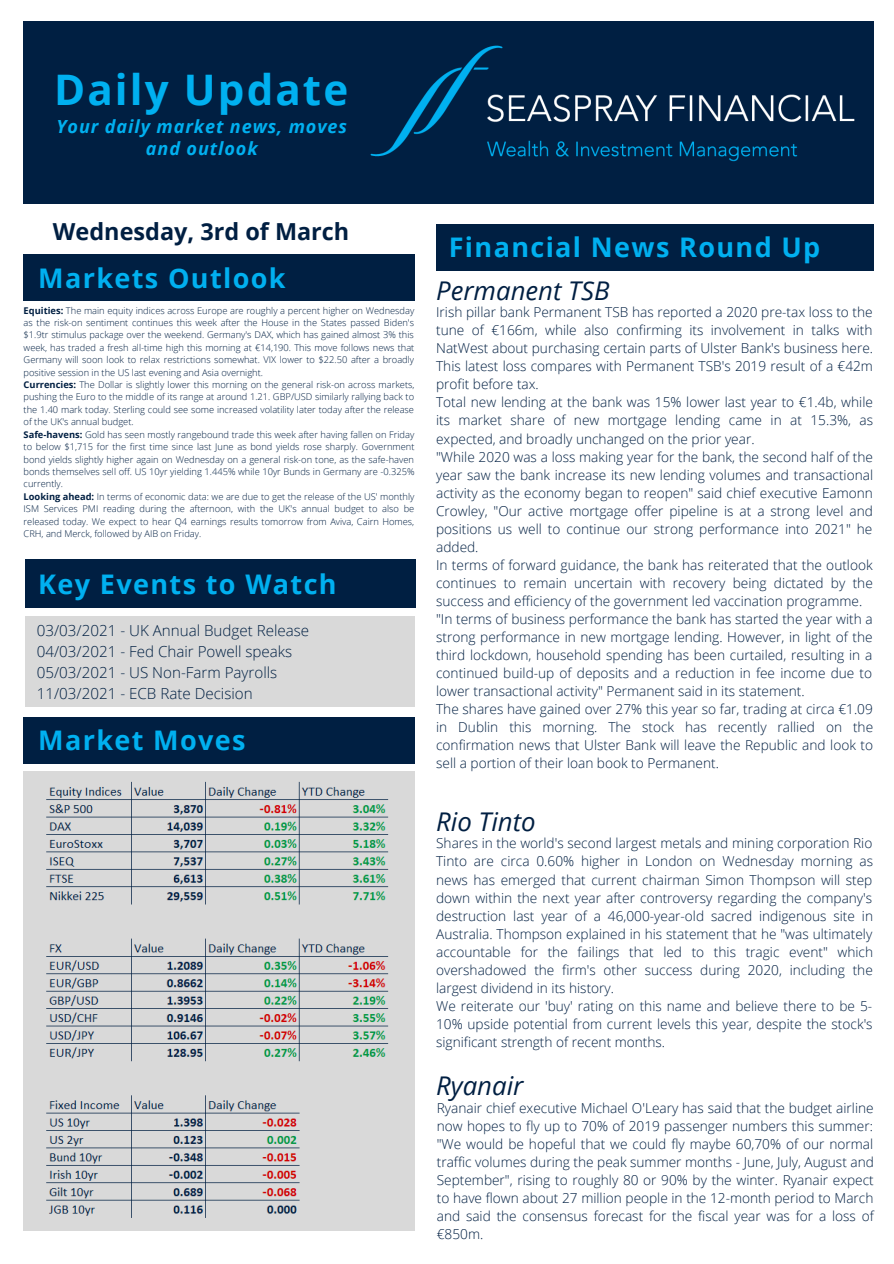
<style>
.page{position:relative;width:894px;height:1264px;background:#fff}
.page>*{position:absolute;margin:0;border:0;box-sizing:border-box;transform-origin:0 0}
.t1{font:700 42.15px "Open Sans";letter-spacing:.05em;color:#00b0f0}
.t2{font:700 27px "Open Sans";letter-spacing:.05em;color:#00b0f0}
.t3{font:italic 25.8px "Open Sans";color:#001f42}
.t4{font:700 23.4px "Open Sans";color:#001f42}
.t5{font:italic 700 18px/22px "Open Sans";letter-spacing:.05em;color:#00b0f0;text-align:center}
.t6{font:300 15.15px "Open Sans";color:#001f42}
.t7{font:300 13.65px/18px "Open Sans";color:#001f42;text-align:justify}
.t8{font:300 9.3px/12.5px "Open Sans";color:#001f42;text-align:justify}
.s1{font-weight:700}
</style>
<div class="page">
<div style="left:24px;top:21px;width:849px;height:182px;background:#001f42"></div>
<div style="left:24px;top:254px;width:390px;height:46px;background:#001f42"></div>
<div style="left:24px;top:717px;width:390px;height:46px;background:#001f42"></div>
<div style="left:436px;top:224px;width:437px;height:46px;background:#001f42"></div>
<div style="left:25px;top:616px;width:389px;height:90px;background:#d9d9d9"></div>
<img style="left:370px;top:45px;width:485px;height:117px">
<div style="left:25px;top:559px;width:390px;height:49px;background:#001f42"></div>
<img style="left:24px;top:771px;width:390px;height:458px">
<p class="t1" style="left:54px;top:60px;width:295px">Daily Update</p>
<p class="t5" style="left:56px;top:115px;width:292px">Your daily market news, moves and outlook</p>
<p class="t4" style="left:53px;top:215px;width:298px">Wednesday, 3rd of March</p>
<p class="t2" style="left:38px;top:259px;width:249px">Markets Outlook</p>
<p class="t8" style="left:24px;top:304px;width:392px"><span class="s1">Equities:</span> The main equity indices across Europe are roughly a percent higher on Wednesday as the risk-on sentiment continues this week after the House in the States passed Biden's $1.9tr stimulus package over the weekend. Germany's DAX, which has gained almost 3% this week, has traded a fresh all-time high this morning at €14,190. This move follows news that Germany will soon look to relax restrictions somewhat. VIX lower to $22.50 after a broadly positive session in the US last evening and Asia overnight.</p>
<p class="t8" style="left:24px;top:378px;width:392px"><span class="s1">Currencies:</span> The Dollar is slightly lower this morning on the general risk-on across markets, pushing the Euro to the middle of its range at around 1.21. GBP/USD similarly rallying back to the 1.40 mark today. Sterling could see some increased volatility later today after the release of the UK's annual budget.</p>
<p class="t8" style="left:24px;top:428px;width:392px"><span class="s1">Safe-havens:</span> Gold has seen mostly rangebound trade this week after having fallen on Friday to below $1,715 for the first time since last June as bond yields rose sharply. Government bond yields slightly higher again on Wednesday on a general risk-on tone, as the safe-haven bonds themselves sell off. US 10yr yielding 1.445% while 10yr Bunds in Germany are -0.325% currently.</p>
<p class="t8" style="left:24px;top:490px;width:392px"><span class="s1">Looking ahead:</span> In terms of economic data: we are due to get the release of the US' monthly ISM Services PMI reading during the afternoon, with the UK's annual budget to also be released today. We expect to hear Q4 earnings results tomorrow from Aviva, Cairn Homes, CRH, and Merck, followed by AIB on Friday.</p>
<p class="t2" style="left:38px;top:565px;width:300px">Key Events to Watch</p>
<p class="t6" style="left:37px;top:619px;width:274px">03/03/2021 - UK Annual Budget Release</p>
<p class="t6" style="left:37px;top:640px;width:257px">04/03/2021 - Fed Chair Powell speaks</p>
<p class="t6" style="left:37px;top:661px;width:242px">05/03/2021 - US Non-Farm Payrolls</p>
<p class="t6" style="left:37px;top:682px;width:217px">11/03/2021 - ECB Rate Decision</p>
<p class="t2" style="left:38px;top:721px;width:209px">Market Moves</p>
<p class="t2" style="left:448px;top:228px;width:373px">Financial News Round Up</p>
<p class="t3" style="left:436px;top:272px;width:175px">Permanent TSB</p>
<p class="t7" style="left:436px;top:303px;width:438px">Irish pillar bank Permanent TSB has reported a 2020 pre-tax loss to the tune of €166m, while also confirming its involvement in talks with NatWest about purchasing certain parts of Ulster Bank's business here.<br>This latest loss compares with Permanent TSB's 2019 result of a €42m profit before tax.</p>
<p class="t7" style="left:436px;top:393px;width:438px">Total new lending at the bank was 15% lower last year to €1.4b, while its market share of new mortgage lending came in at 15.3%, as expected, and broadly unchanged on the prior year.</p>
<p class="t7" style="left:436px;top:447px;width:438px">"While 2020 was a loss making year for the bank, the second half of the year saw the bank increase its new lending volumes and transactional activity as the economy began to reopen" said chief executive Eamonn Crowley, "Our active mortgage offer pipeline is at a strong level and positions us well to continue our strong performance into 2021" he added.</p>
<p class="t7" style="left:436px;top:555px;width:438px">In terms of forward guidance, the bank has reiterated that the outlook continues to remain uncertain with recovery being dictated by the success and efficiency of the government led vaccination programme.</p>
<p class="t7" style="left:436px;top:609px;width:438px">"In terms of business performance the bank has started the year with a strong performance in new mortgage lending. However, in light of the third lockdown, household spending has been curtailed, resulting in a continued build-up of deposits and a reduction in fee income due to lower transactional activity" Permanent said in its statement.</p>
<p class="t7" style="left:436px;top:699px;width:438px">The shares have gained over 27% this year so far, trading at circa €1.09 in Dublin this morning. The stock has recently rallied on the confirmation news that Ulster Bank will leave the Republic and look to sell a portion of their loan book to Permanent.</p>
<p class="t3" style="left:436px;top:803px;width:101px">Rio Tinto</p>
<p class="t7" style="left:436px;top:834px;width:438px">Shares in the world's second largest metals and mining corporation Rio Tinto are circa 0.60% higher in London on Wednesday morning as news has emerged that current chairman Simon Thompson will step down within the next year after controversy regarding the company's destruction last year of a 46,000-year-old sacred indigenous site in Australia. Thompson explained in his statement that he "was ultimately accountable for the failings that led to this tragic event" which overshadowed the firm's other success during 2020, including the largest dividend in its history.</p>
<p class="t7" style="left:436px;top:996px;width:438px">We reiterate our 'buy' rating on this name and believe there to be 5- 10% upside potential from current levels this year, despite the stock's significant strength of recent months.</p>
<p class="t3" style="left:436px;top:1067px;width:89px">Ryanair</p>
<p class="t7" style="left:436px;top:1098px;width:438px">Ryanair chief executive Michael O'Leary has said that the budget airline now hopes to fly up to 70% of 2019 passenger numbers this summer: "We would be hopeful that we could fly maybe 60,70% of our normal traffic volumes during the peak summer months - June, July, August and September", rising to roughly 80 or 90% by the winter. Ryanair expect to have flown about 27 million people in the 12-month period to March and said the consensus forecast for the fiscal year was for a loss of €850m.</p>
</div>
